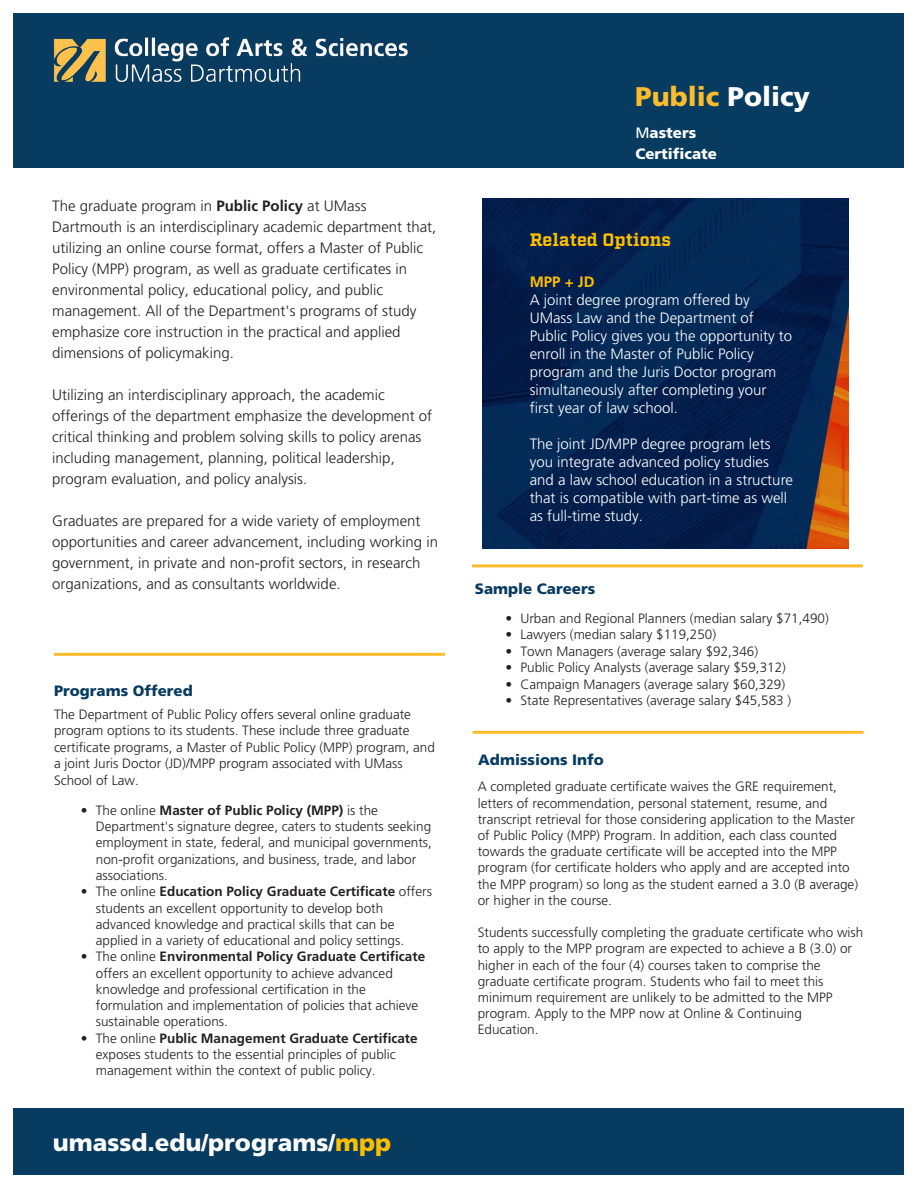
<style>
.page{position:relative;width:918px;height:1188px;background:#fff}
.page>*{position:absolute;margin:0;border:0;box-sizing:border-box;transform-origin:0 0}
.t1{font:900 27px "Frutiger LT Std";color:#fdbb2e}
.t2{font:900 24px "Frutiger LT Std";color:#fff}
.t3{font:700 18px "Factoria";color:#ffbf00}
.t4{font:300 15px/21px "Frutiger LT Std";color:#231f20}
.t5{font:300 15px/18px "Frutiger LT Std";color:#fff}
.List_Paragraph{font:900 15px "Frutiger LT Std";color:#083b60}
.t6{font:900 15px/21px "Frutiger LT Std";color:#fff}
.t7{font:700 15px "Frutiger LT Std";color:#ffbf00}
.List_Paragraph-2{font:300 13.5px/16.2px "Frutiger LT Std";color:#231f20}
.s1{font-weight:700}
.s2{color:#ffbf00}
.s3{color:#fff}
.s4{font-weight:400}
</style>
<div class="page">
<hr style="left:54px;top:653px;width:391px;height:3px;background:#fdbb2e">
<hr style="left:472px;top:564px;width:391px;height:3px;background:#fdbb2e">
<hr style="left:473px;top:731px;width:390px;height:3px;background:#fdbb2e">
<div style="left:14px;top:14px;width:890px;height:154px;background:#083b60"></div>
<div style="left:14px;top:1108px;width:890px;height:66px;background:#083b60"></div>
<img style="left:53px;top:37px;width:355px;height:45px">
<img style="left:482px;top:199px;width:366px;height:350px">
<p class="t4" style="left:52px;top:196px;width:386px">The graduate program in <span class="s1">Public Policy</span> at UMass Dartmouth is an interdisciplinary academic department that, utilizing an online course format, offers a Master of Public Policy (MPP) program, as well as graduate certificates in environmental policy, educational policy, and public management. All of the Department's programs of study emphasize core instruction in the practical and applied dimensions of policymaking.</p>
<p class="t4" style="left:52px;top:385px;width:382px">Utilizing an interdisciplinary approach, the academic offerings of the department emphasize the development of critical thinking and problem solving skills to policy arenas including management, planning, political leadership, program evaluation, and policy analysis.</p>
<p class="t4" style="left:52px;top:511px;width:387px">Graduates are prepared for a wide variety of employment opportunities and career advancement, including working in government, in private and non-profit sectors, in research organizations, and as consultants worldwide.</p>
<p class="List_Paragraph" style="left:54px;top:681px;width:140px">Programs Offered</p>
<p class="List_Paragraph-2" style="left:54px;top:706px;width:383px">The Department of Public Policy offers several online graduate program options to its students. These include three graduate certificate programs, a Master of Public Policy (MPP) program, and a joint Juris Doctor (JD)/MPP program associated with UMass School of Law.</p>
<p class="List_Paragraph-2" style="left:96px;top:802px;width:338px;text-indent:-15px">• The online <span class="s1">Master of Public Policy (MPP)</span> is the Department's signature degree, caters to students seeking employment in state, federal, and municipal governments, non-profit organizations, and business, trade, and labor associations.</p>
<p class="List_Paragraph-2" style="left:96px;top:884px;width:338px;text-indent:-15px">• The online <span class="s1">Education Policy Graduate Certificate</span> offers students an excellent opportunity to develop both advanced knowledge and practical skills that can be applied in a variety of educational and policy settings.</p>
<p class="List_Paragraph-2" style="left:96px;top:949px;width:331px;text-indent:-15px">• The online <span class="s1">Environmental Policy Graduate Certificate </span>offers an excellent opportunity to achieve advanced knowledge and professional certification in the formulation and implementation of policies that achieve sustainable operations.</p>
<p class="List_Paragraph-2" style="left:96px;top:1030px;width:323px;text-indent:-15px">• The online <span class="s1">Public Management Graduate Certificate </span>exposes students to the essential principles of public management within the context of public policy.</p>
<p class="t2" style="left:53px;top:1128px;width:340px">umassd.edu/programs/<span class="s2">mpp</span></p>
<p class="t1" style="left:635px;top:81px;width:176px">Public <span class="s3">Policy</span></p>
<p class="t6" style="left:635px;top:122px;width:83px"><span class="s4">M</span>asters<br>Certificate</p>
<h3 class="t3" style="left:530px;top:229px;width:143px">Related Options</h3>
<p class="t7" style="left:530px;top:273px;width:66px">MPP + JD</p>
<p class="t5" style="left:530px;top:291px;width:264px">A joint degree program offered by UMass Law and the Department of Public Policy gives you the opportunity to enroll in the Master of Public Policy program and the Juris Doctor program simultaneously after completing your first year of law school.</p>
<p class="t5" style="left:530px;top:435px;width:265px">The joint JD/MPP degree program lets you integrate advanced policy studies and a law school education in a structure that is compatible with part-time as well as full-time study.</p>
<p class="List_Paragraph" style="left:475px;top:580px;width:122px">Sample Careers</p>
<p class="List_Paragraph-2" style="left:505px;top:610px;width:325px">• Urban and Regional Planners (median salary $71,490)</p>
<p class="List_Paragraph-2" style="left:505px;top:627px;width:212px">• Lawyers (median salary $119,250)</p>
<p class="List_Paragraph-2" style="left:505px;top:643px;width:254px">• Town Managers (average salary $92,346)</p>
<p class="List_Paragraph-2" style="left:505px;top:660px;width:282px">• Public Policy Analysts (average salary $59,312)</p>
<p class="List_Paragraph-2" style="left:505px;top:676px;width:281px">• Campaign Managers (average salary $60,329)</p>
<p class="List_Paragraph-2" style="left:505px;top:693px;width:287px">• State Representatives (average salary $45,583 )</p>
<p class="List_Paragraph" style="left:478px;top:751px;width:127px">Admissions Info</p>
<p class="List_Paragraph-2" style="left:478px;top:779px;width:382px">A completed graduate certificate waives the GRE requirement, letters of recommendation, personal statement, resume, and transcript retrieval for those considering application to the Master of Public Policy (MPP) Program. In addition, each class counted towards the graduate certificate will be accepted into the MPP program (for certificate holders who apply and are accepted into the MPP program) so long as the student earned a 3.0 (B average) or higher in the course.</p>
<p class="List_Paragraph-2" style="left:478px;top:925px;width:387px">Students successfully completing the graduate certificate who wish to apply to the MPP program are expected to achieve a B (3.0) or higher in each of the four (4) courses taken to comprise the graduate certificate program. Students who fail to meet this minimum requirement are unlikely to be admitted to the MPP program. Apply to the MPP now at Online &amp; Continuing Education.</p>
</div>
